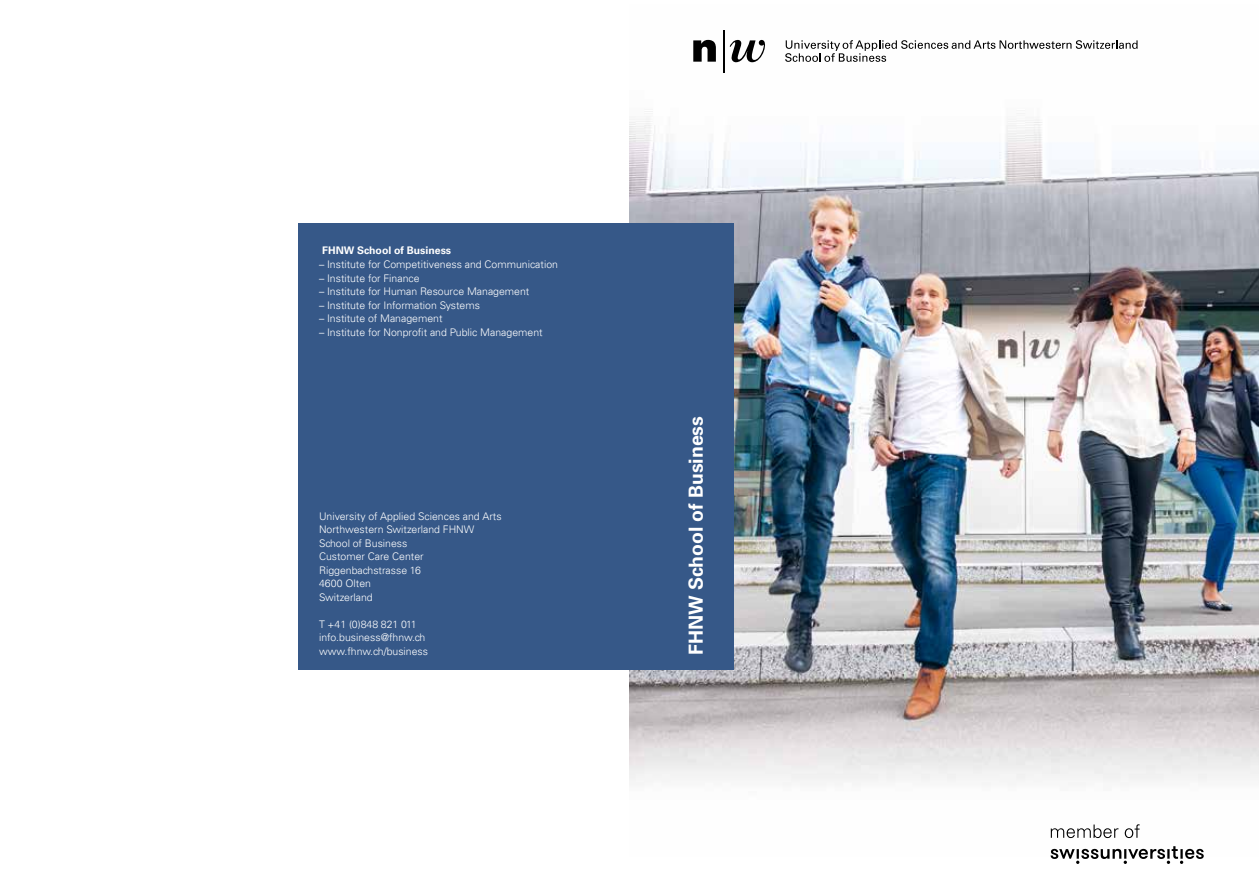
<style>
.page{position:relative;width:1259px;height:893px;background:#fff}
.page>*{position:absolute;margin:0;border:0;box-sizing:border-box;transform-origin:0 0}
.t1{font:700 19.5px "Univers LT";color:#fff}
.t2{font:300 10.5px/13.5px "Univers LT";color:#fff}
.t3{font:700 10.5px "Univers LT";color:#fff}
</style>
<div class="page">
<img style="left:629px;top:30px;width:630px;height:826px">
<div style="left:298px;top:223px;width:435px;height:447px;background:#365888"></div>
<hr style="left:723px;top:30px;width:1px;height:42px;background:#000">
<svg style="left:693px;top:40px;width:23px;height:22px"></svg>
<svg style="left:729px;top:40px;width:40px;height:22px"></svg>
<svg style="left:785px;top:40px;width:352px;height:22px"></svg>
<svg style="left:1050px;top:846px;width:153px;height:18px"></svg>
<svg style="left:1050px;top:824px;width:89px;height:14px"></svg>
<p class="t3" style="left:322px;top:245px;width:130px">FHNW School of Business</p>
<p class="t2" style="left:319px;top:258px;width:240px">– Institute for Competitiveness and Communication</p>
<p class="t2" style="left:319px;top:271px;width:102px">– Institute for Finance</p>
<p class="t2" style="left:319px;top:285px;width:212px">– Institute for Human Resource Management</p>
<p class="t2" style="left:319px;top:298px;width:163px">– Institute for Information Systems</p>
<p class="t2" style="left:319px;top:312px;width:125px">– Institute of Management</p>
<p class="t2" style="left:319px;top:325px;width:225px">– Institute for Nonprofit and Public Management</p>
<p class="t2" style="left:319px;top:509px;width:184px">University of Applied Sciences and Arts<br>Northwestern Switzerland FHNW<br>School of Business<br>Customer Care Center<br>Riggenbachstrasse 16<br>4600 Olten<br>Switzerland</p>
<p class="t2" style="left:319px;top:617px;width:111px">T +41 (0)848 821 011 info.business@fhnw.ch www.fhnw.ch/business</p>
<h1 class="t1" style="left:684px;top:655px;width:240px;rotate:-90deg">FHNW School of Business</h1>
</div>
